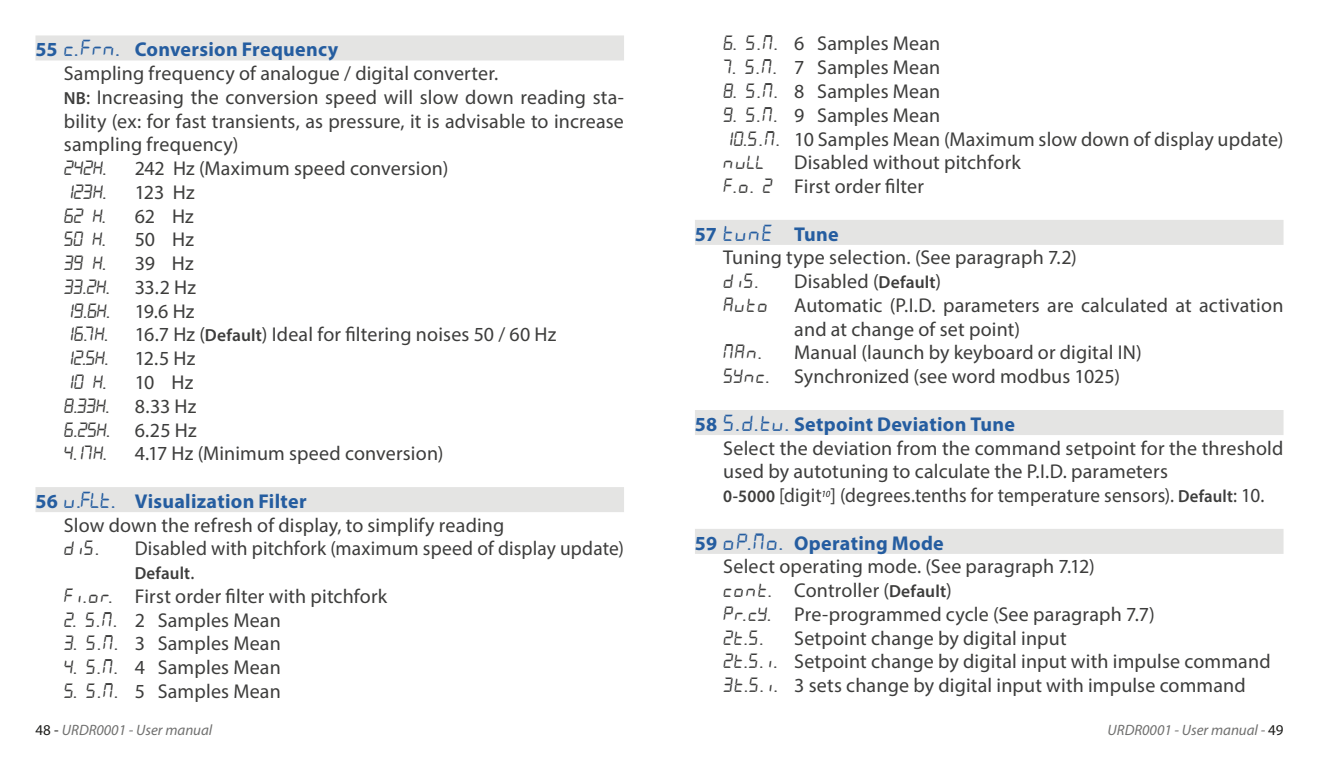
<style>
.page{position:relative;width:1319px;height:766px;background:#fff}
.page>*{position:absolute;margin:0;border:0;box-sizing:border-box;transform-origin:0 0}
.t1{font:20px/23.8px "Myriad Pro";letter-spacing:.005em;color:#3d3d3c}
.t2{font:20px/23.8px "Pix 7 Segs";color:#3d3d3c;text-align:justify}
.t3{font:600 17.5px "Myriad Pro";letter-spacing:.01em;color:#3d3d3c}
.t4{font:italic 15px "Myriad Pro";color:#70706f}
.s1{font-weight:700;color:#255da0}
.s2{font-family:"Pix 7 Segs";font-size:22.5px;color:#255da0}
.s3{font-weight:600;font-size:17.5px}
.s4{font-family:"Myriad Pro"}
.s5{font-weight:400;font-size:20px}
.s6{font-family:"Pix 7 Segs"}
.s7{font-style:normal;color:#1d1d1b}
</style>
<div class="page">
<div style="left:35px;top:35px;width:589px;height:25px;background:#e4e4e3"></div>
<div style="left:35px;top:487px;width:589px;height:25px;background:#e4e4e3"></div>
<div style="left:694px;top:220px;width:589px;height:25px;background:#e4e4e3"></div>
<div style="left:694px;top:410px;width:589px;height:25px;background:#e4e4e3"></div>
<div style="left:694px;top:528px;width:589px;height:25px;background:#e4e4e3"></div>
<p class="t1" style="left:64px;top:37px;width:561px;text-indent:-28px"><span class="s1">55</span> <span class="s2">C.FRN.</span> <span class="s1">Conversion Frequency<br></span>Sampling frequency of analogue / digital converter.<br><span class="s3">NB</span>: Increasing the conversion speed will slow down reading sta&shy;bility (ex: for fast transients, as pressure, it is advisable to increase sampling frequency)</p>
<p class="t2" style="left:64px;top:156px;width:45px">242H.</p>
<p class="t1" style="left:135px;top:156px;width:315px">242 Hz (Maximum speed conversion)</p>
<p class="t2" style="left:64px;top:180px;width:45px">123H.</p>
<p class="t1" style="left:135px;top:180px;width:61px">123 Hz</p>
<p class="t2" style="left:64px;top:204px;width:44px">62 H.</p>
<p class="t1" style="left:135px;top:204px;width:61px">62 Hz</p>
<p class="t2" style="left:64px;top:227px;width:44px">50 H.</p>
<p class="t1" style="left:135px;top:227px;width:61px">50 Hz</p>
<p class="t2" style="left:64px;top:251px;width:44px">39 H.</p>
<p class="t1" style="left:135px;top:251px;width:60px">39 Hz</p>
<p class="t2" style="left:64px;top:275px;width:134px">33.2H. <span class="s4">33.2 Hz </span>19.6H. <span class="s4">19.6 Hz </span>16.7H.</p>
<p class="t1" style="left:135px;top:322px;width:423px">16.7 Hz (<span class="s3">Default</span>) Ideal for filtering noises 50 / 60 Hz</p>
<p class="t2" style="left:64px;top:346px;width:47px">12.5H.</p>
<p class="t1" style="left:135px;top:346px;width:62px">12.5 Hz</p>
<p class="t2" style="left:64px;top:370px;width:45px">10 H.</p>
<p class="t1" style="left:135px;top:370px;width:60px">10 Hz</p>
<p class="t2" style="left:64px;top:394px;width:134px">8.33H. <span class="s4">8.33 Hz </span>6.25H. <span class="s4">6.25 Hz </span>4.17H.</p>
<p class="t1" style="left:135px;top:441px;width:310px">4.17 Hz (Minimum speed conversion)</p>
<p class="t1" style="left:64px;top:489px;width:442px;text-indent:-28px"><span class="s1">56</span> <span class="s2">U.FLT.</span> <span class="s1">Visualization Filter<br></span>Slow down the refresh of display, to simplify reading</p>
<p class="t2" style="left:64px;top:536px;width:38px">DIS.</p>
<p class="t1" style="left:135px;top:536px;width:490px">Disabled with pitchfork (maximum speed of display update)</p>
<p class="t3" style="left:135px;top:562px;width:61px">Default<span class="s5">.</span></p>
<p class="t1" style="left:64px;top:584px;width:325px"><span class="s6">FI.OR.</span> First order filter with pitchfork</p>
<p class="t1" style="left:64px;top:607px;width:218px"><span class="s6">2. S.M.</span> 2 Samples Mean</p>
<p class="t1" style="left:64px;top:631px;width:218px"><span class="s6">3. S.M.</span> 3 Samples Mean</p>
<p class="t1" style="left:64px;top:655px;width:218px"><span class="s6">4. S.M.</span> 4 Samples Mean</p>
<p class="t1" style="left:64px;top:679px;width:218px"><span class="s6">5. S.M.</span> 5 Samples Mean</p>
<p class="t1" style="left:723px;top:32px;width:218px"><span class="s6">6. S.M.</span> 6 Samples Mean</p>
<p class="t1" style="left:723px;top:55px;width:218px"><span class="s6">7. S.M.</span> 7 Samples Mean</p>
<p class="t1" style="left:723px;top:79px;width:218px"><span class="s6">8. S.M.</span> 8 Samples Mean</p>
<p class="t1" style="left:723px;top:103px;width:561px"><span class="s6">9. S.M.</span> 9 Samples Mean<br><span class="s6">10.S.M.</span> 10 Samples Mean (Maximum slow down of display update)</p>
<p class="t2" style="left:723px;top:150px;width:45px">NULL</p>
<p class="t1" style="left:723px;top:150px;width:299px;text-indent:71px">Disabled without pitchfork<br><span class="s6">F.O. 2</span> First order filter</p>
<p class="t1" style="left:723px;top:222px;width:355px;text-indent:-28px"><span class="s1">57</span> <span class="s2">TUNE</span> <span class="s1">Tune<br></span>Tuning type selection. (See paragraph 7.2)</p>
<p class="t2" style="left:723px;top:269px;width:38px">DIS.</p>
<p class="t1" style="left:794px;top:269px;width:149px">Disabled (<span class="s3">Default</span>)</p>
<p class="t2" style="left:723px;top:293px;width:47px">AUTO</p>
<p class="t1" style="left:794px;top:293px;width:490px">Automatic (P.I.D. parameters are calculated at activation and at change of set point)</p>
<p class="t2" style="left:723px;top:340px;width:41px">MAN.</p>
<p class="t1" style="left:723px;top:340px;width:420px;text-indent:71px">Manual (launch by keyboard or digital IN)<br><span class="s6">SYNC.</span> Synchronized (see word modbus 1025)</p>
<p class="t1" style="left:723px;top:412px;width:561px;text-indent:-28px"><span class="s1">58</span> <span class="s2">S.D.TU.</span> <span class="s1">Setpoint Deviation Tune<br></span>Select the deviation from the command setpoint for the threshold used by autotuning to calculate the P.I.D. parameters<br><span class="s3">0-5000</span> [digit<sup>10</sup>] (degrees.tenths for temperature sensors). <span class="s3">Default</span>: 10.</p>
<p class="t1" style="left:723px;top:530px;width:433px;text-indent:-28px"><span class="s1">59</span> <span class="s2">OP.MO.</span> <span class="s1">Operating Mode<br></span>Select operating mode. (See paragraph 7.12)<br><span class="s6">CONT.</span> Controller (<span class="s3">Default</span>)<br><span class="s6">PR.CY.</span> Pre-programmed cycle (See paragraph 7.7)</p>
<p class="t2" style="left:723px;top:625px;width:43px">2T.S.</p>
<p class="t1" style="left:723px;top:625px;width:548px;text-indent:71px">Setpoint change by digital input<br><span class="s6">2T.S.I.</span> Setpoint change by digital input with impulse command<br><span class="s6">3T.S.I.</span> 3 sets change by digital input with impulse command</p>
<p class="t4" style="left:35px;top:720px;width:178px"><span class="s7">48 -</span> URDR0001 - User manual</p>
<p class="t4" style="left:1107px;top:720px;width:177px">URDR0001 - User manual - <span class="s7">49</span></p>
</div>
